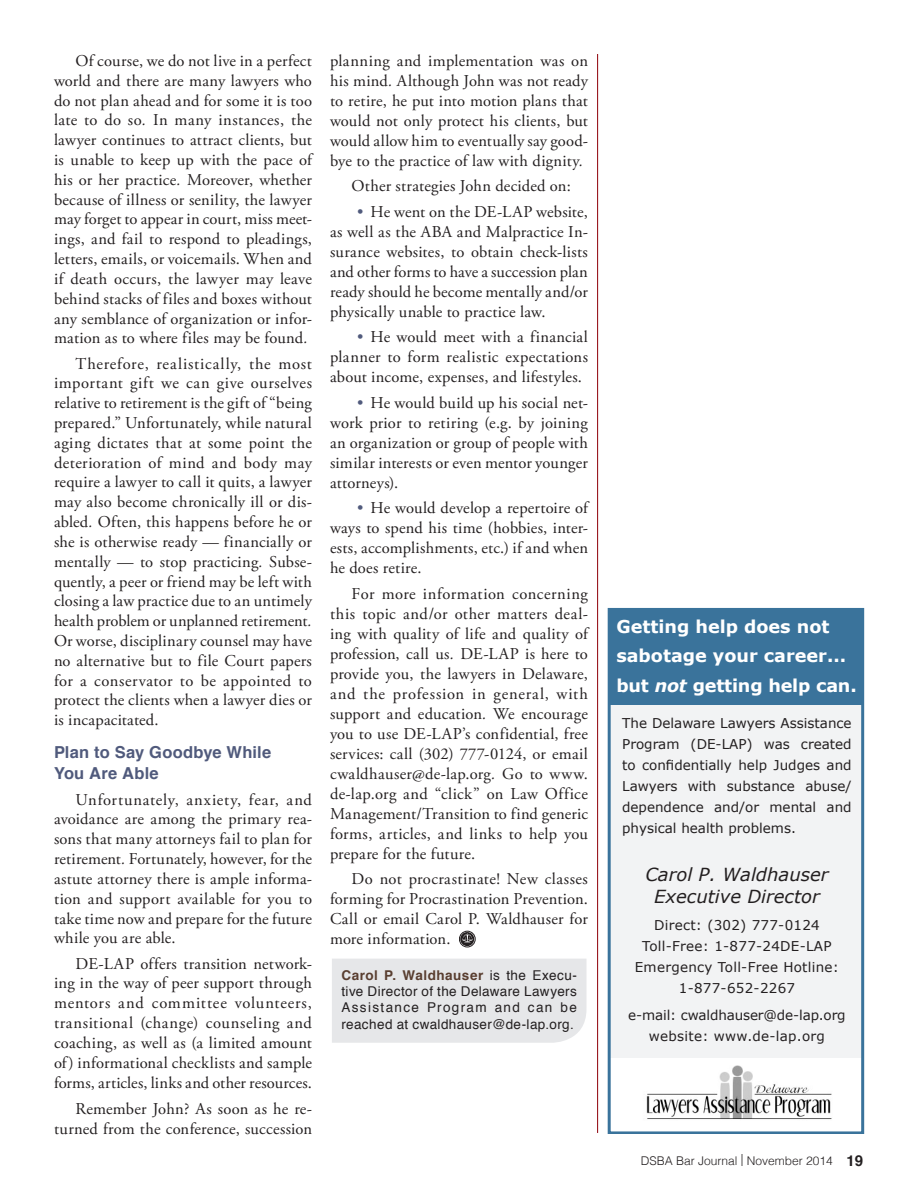
<style>
.page{position:relative;width:918px;height:1188px;background:#fff}
.page>*{position:absolute;margin:0;border:0;box-sizing:border-box;transform-origin:0 0}
.t1{font:italic 18px/21.6px "Verdana";color:#231f20;text-align:center}
.t2{font:700 17.7px/29.4px "Verdana";color:#fff}
.Article_Text{font:16.5px/20px "Adobe Garamond Pro";letter-spacing:.01em;color:#231f20;text-align:justify}
.Subhead{font:700 16.5px/21px "Helvetica";letter-spacing:.015em;color:#505a7c}
.t3{font:13.5px/21px "Verdana";letter-spacing:.02em;color:#231f20;text-align:justify}
.Article_Text-2{font:13.5px/16.2px "Helvetica";letter-spacing:.035em;color:#231f20;text-align:justify}
.t4{font:13.5px/21px "Verdana";letter-spacing:-.01em;color:#231f20;text-align:center}
.t5{font:300 12px "Helvetica";color:#231f20}
.s1{font-style:italic}
.s2{color:#505a7c}
.s3{font-weight:700;color:#593e30}
.s4{font-weight:700;font-size:15px}
</style>
<div class="page">
<img style="left:646px;top:1065px;width:186px;height:55px">
<div style="left:609px;top:705px;width:255px;height:353px;background:#f2f3f4"></div>
<div style="left:608px;top:608px;width:256px;height:526px;border:3px solid #3a739b"></div>
<div style="left:609px;top:608px;width:254px;height:97px;background:#3a739b"></div>
<hr style="left:597px;top:54px;width:1px;height:1079px;background:#9a1b23">
<div style="left:332px;top:959px;width:254px;height:84px;background:#e6e7e9"></div>
<svg style="left:460px;top:932px;width:14px;height:14px"></svg>
<div style="left:459px;top:931px;width:16px;height:16px;border:1px solid #231f20;border-radius:50%"></div>
<svg style="left:462px;top:934px;width:11px;height:8px"></svg>
<p class="Article_Text" style="left:54px;top:51px;width:260px;text-indent:22px">Of course, we do not live in a perfect world and there are many lawyers who do not plan ahead and for some it is too late to do so<span class="s1">.</span> In many instances, the lawyer continues to attract clients, but is unable to keep up with the pace of his or her practice<span class="s1">.</span> Moreover, whether because of illness or senility, the lawyer may forget to appear in court, miss meet&shy;ings, and fail to respond to pleadings, letters, emails, or voicemails. When and if death occurs, the lawyer may leave behind stacks of files and boxes without any semblance of organization or infor&shy;mation as to where files may be found<span class="s1">.</span></p>
<p class="Article_Text" style="left:54px;top:354px;width:260px;text-indent:22px">Therefore, realistically, the most important gift we can give ourselves relative to retirement is the gift of “being prepared.” Unfortunately, while natural aging dictates that at some point the deterioration of mind and body may require a lawyer to call it quits, a lawyer may also become chronically ill or dis&shy;abled<span class="s1">.</span> Often, this happens before he or she is otherwise ready — financially or mentally — to stop practicing<span class="s1">.</span> Subse&shy;quently, a peer or friend may be left with closing a law practice due to an untimely health problem or unplanned retirement<span class="s1">.<br></span>Or worse, disciplinary counsel may have no alternative but to file Court papers for a conservator to be appointed to protect the clients when a lawyer dies or is incapacitated.</p>
<p class="Subhead" style="left:54px;top:743px;width:219px">Plan to Say Goodbye While<br>You Are Able</p>
<p class="Article_Text" style="left:54px;top:790px;width:260px;text-indent:22px">Unfortunately, anxiety, fear, and avoidance are among the primary rea&shy;sons that many attorneys fail to plan for retirement<span class="s1">.</span> Fortunately, however, for the astute attorney there is ample informa&shy;tion and support available for you to take time now and prepare for the future while you are able.</p>
<p class="Article_Text" style="left:54px;top:954px;width:260px;text-indent:22px">DE-LAP offers transition network&shy;ing in the way of peer support through mentors and committee volunteers, transitional (change) counseling and coaching, as well as (a limited amount of) informational checklists and sample forms, articles, links and other resources.</p>
<p class="Article_Text" style="left:54px;top:1099px;width:260px;text-align:right">Remember John? As soon as he re&shy;turned from the conference, succession</p>
<p class="Article_Text" style="left:330px;top:51px;width:260px">planning and implementation was on his mind<span class="s1">.</span> Although John was not ready to retire, he put into motion plans that would not only protect his clients, but would allow him to eventually say good&shy;bye to the practice of law with dignity<span class="s1">.</span></p>
<p class="Article_Text" style="left:352px;top:177px;width:221px">Other strategies John decided on:</p>
<p class="Article_Text" style="left:330px;top:202px;width:260px;text-indent:27px"><span class="s2">•</span> He went on the DE-LAP website, as well as the ABA and Malpractice In&shy;surance websites, to obtain check-lists and other forms to have a succession plan ready should he become mentally and/or physically unable to practice law.</p>
<p class="Article_Text" style="left:330px;top:328px;width:260px;text-indent:27px"><span class="s2">•</span> He would meet with a financial planner to form realistic expectations about income, expenses, and lifestyles.</p>
<p class="Article_Text" style="left:330px;top:393px;width:260px;text-indent:27px"><span class="s2">•</span> He would build up his social net&shy;work prior to retiring (e.g. by joining an organization or group of people with similar interests or even mentor younger attorneys).</p>
<p class="Article_Text" style="left:330px;top:499px;width:260px;text-indent:27px"><span class="s2">•</span> He would develop a repertoire of ways to spend his time (hobbies, inter&shy;ests, accomplishments, etc.) if and when he does retire.</p>
<p class="Article_Text" style="left:330px;top:584px;width:260px;text-indent:22px">For more information concerning this topic and/or other matters deal&shy;ing with quality of life and quality of profession, call us<span class="s1">.</span> DE-LAP is here to provide you, the lawyers in Delaware, and the profession in general, with support and education<span class="s1">.</span> We encourage you to use DE-LAP’s confidential, free services: call (302) 777-0124, or email cwaldhauser@de-lap.org<span class="s1">.</span> Go to www. de-lap.org and “click” on Law Office Management/Transition to find generic forms, articles, and links to help you prepare for the future.</p>
<p class="Article_Text" style="left:330px;top:870px;width:260px;text-indent:22px">Do not procrastinate! New classes forming for Procrastination Prevention.<br>Call or email Carol P. Waldhauser for more information.</p>
<p class="Article_Text-2" style="left:341px;top:968px;width:237px"><span class="s3">Carol P. Waldhauser</span> is the Execu&shy;tive Director of the Delaware Lawyers Assistance Program and can be reached at cwaldhauser@de-lap.org.</p>
<p class="t2" style="left:616px;top:611px;width:242px">Getting help does not sabotage your career... but <span class="s1">not</span> getting help can.</p>
<p class="t3" style="left:622px;top:713px;width:231px">The Delaware Lawyers Assistance Program (DE-LAP) was created to confidentially help Judges and Lawyers with substance abuse/ dependence and/or mental and physical health problems.</p>
<p class="t1" style="left:645px;top:863px;width:185px">Carol P. Waldhauser<br>Executive Director</p>
<p class="t3" style="left:635px;top:914px;width:206px;text-align:center">Direct: (302) 777-0124<br>Toll-Free: 1-877-24DE-LAP<br>Emergency Toll-Free Hotline:<br>1-877-652-2267</p>
<p class="t4" style="left:628px;top:1004px;width:219px">e-mail: cwaldhauser@de-lap.org website: www.de-lap.org</p>
<p class="t5" style="left:641px;top:1151px;width:224px">DSBA Bar Journal | November 2014 <span class="s4">19</span></p>
</div>
